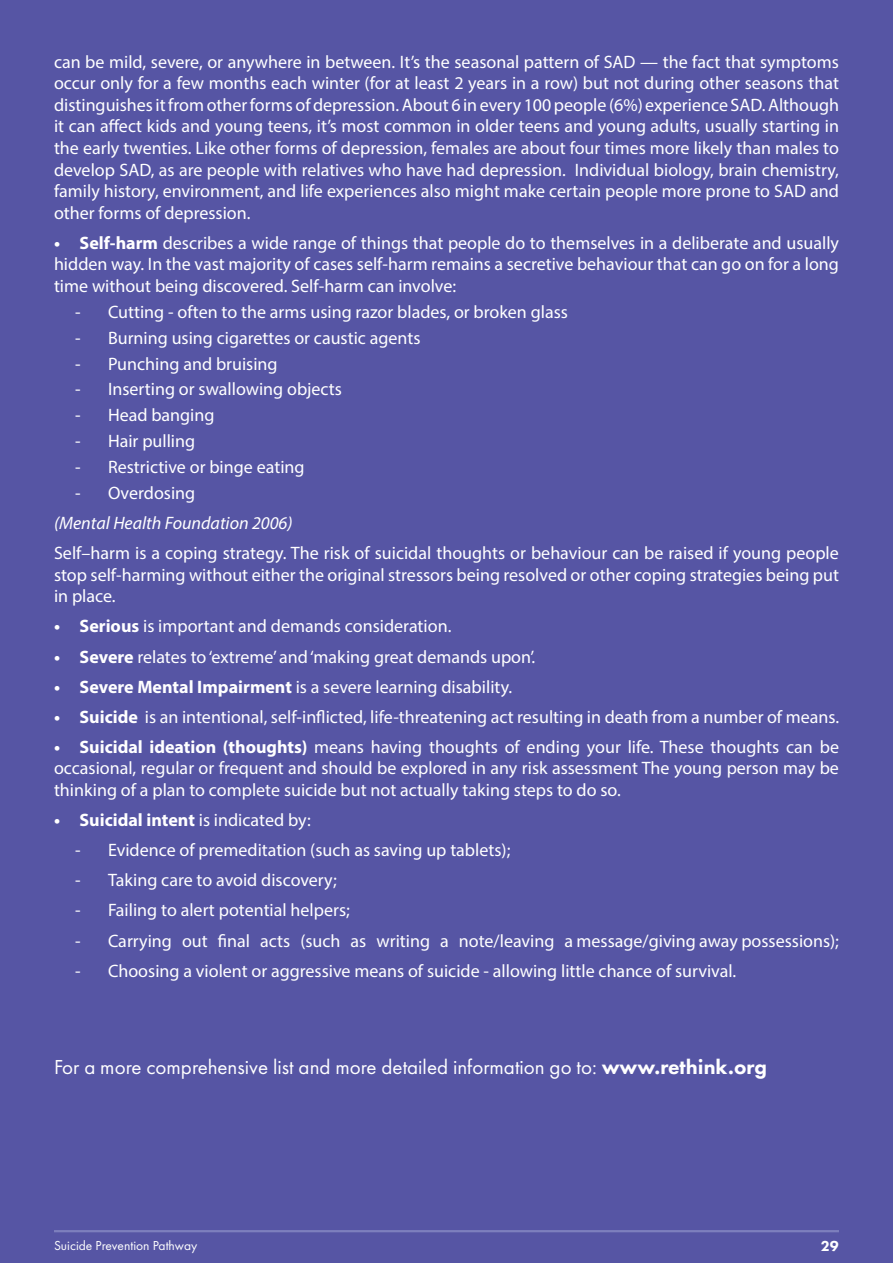
<style>
.page{position:relative;width:893px;height:1263px;background:#5655a4}
.page>*{position:absolute;margin:0;border:0;box-sizing:border-box;transform-origin:0 0}
.t1{font:21px "Futura PT";color:#fff}
.t2{font:18px/21.6px "Myriad Pro";color:#fff;text-align:justify}
.t3{font:700 18px "Myriad Pro";color:#fff}
.t4{font:italic 18px "Myriad Pro";color:#fff}
.t5{font:800 15px "Futura PT";color:#fff}
.t6{font:13.5px "Futura PT";color:#fff}
.s1{font-weight:700}
.s2{font-weight:400}
.s3{font-weight:800}
</style>
<div class="page">
<hr style="left:54px;top:1230px;width:785px;height:2px;background:#7d7fbd">
<p class="t2" style="left:54px;top:50px;width:787px">can be mild, severe, or anywhere in between. It’s the seasonal pattern of SAD — the fact that symptoms occur only for a few months each winter (for at least 2 years in a row) but not during other seasons that distinguishes it from other forms of depression. About 6 in every 100 people (6%) experience SAD. Although it can affect kids and young teens, it’s most common in older teens and young adults, usually starting in the early twenties. Like other forms of depression, females are about four times more likely than males to develop SAD, as are people with relatives who have had depression. Individual biology, brain chemistry, family history, environment, and life experiences also might make certain people more prone to SAD and other forms of depression.</p>
<p class="t2" style="left:54px;top:232px;width:787px"><span class="s1">• Self-harm</span> describes a wide range of things that people do to themselves in a deliberate and usually hidden way. In the vast majority of cases self-harm remains a secretive behaviour that can go on for a long time without being discovered. Self-harm can involve:</p>
<p class="t2" style="left:75px;top:301px;width:494px">- Cutting - often to the arms using razor blades, or broken glass</p>
<p class="t2" style="left:75px;top:327px;width:347px">- Burning using cigarettes or caustic agents</p>
<p class="t2" style="left:75px;top:352px;width:204px">- Punching and bruising</p>
<p class="t2" style="left:75px;top:378px;width:268px">- Inserting or swallowing objects</p>
<p class="t2" style="left:75px;top:404px;width:141px">- Head banging</p>
<p class="t2" style="left:75px;top:430px;width:121px">- Hair pulling</p>
<p class="t2" style="left:75px;top:456px;width:231px">- Restrictive or binge eating</p>
<p class="t2" style="left:75px;top:482px;width:122px">- Overdosing</p>
<p class="t4" style="left:54px;top:512px;width:240px">(Mental Health Foundation 2006)</p>
<p class="t2" style="left:54px;top:542px;width:786px">Self–harm is a coping strategy. The risk of suicidal thoughts or behaviour can be raised if young people stop self-harming without either the original stressors being resolved or other coping strategies being put in place.</p>
<p class="t2" style="left:54px;top:615px;width:399px"><span class="s1">• Serious</span> is important and demands consideration.</p>
<p class="t2" style="left:54px;top:645px;width:483px"><span class="s1">• Severe</span> relates to ‘extreme’ and ‘making great demands upon’.</p>
<p class="t2" style="left:54px;top:675px;width:460px"><span class="s1">• Severe Mental Impairment</span> is a severe learning disability.</p>
<p class="t2" style="left:54px;top:706px;width:786px"><span class="s1">• Suicide</span> is an intentional, self-inflicted, life-threatening act resulting in death from a number of means.</p>
<p class="t2" style="left:54px;top:736px;width:786px"><span class="s1">• Suicidal ideation (thoughts)</span> means having thoughts of ending your life. These thoughts can be occasional, regular or frequent and should be explored in any risk assessment The young person may be thinking of a plan to complete suicide but not actually taking steps to do so.</p>
<p class="t3" style="left:54px;top:808px;width:258px">• Suicidal intent <span class="s2">is indicated by:</span></p>
<p class="t2" style="left:75px;top:839px;width:437px">- Evidence of premeditation (such as saving up tablets);</p>
<p class="t2" style="left:75px;top:869px;width:263px">- Taking care to avoid discovery;</p>
<p class="t2" style="left:75px;top:899px;width:276px">- Failing to alert potential helpers;</p>
<p class="t2" style="left:75px;top:929px;width:765px">- Carrying out final acts (such as writing a note/leaving a message/giving away possessions);</p>
<p class="t2" style="left:75px;top:959px;width:663px">- Choosing a violent or aggressive means of suicide - allowing little chance of survival.</p>
<p class="t1" style="left:54px;top:1055px;width:714px">For a more comprehensive list and more detailed information go to: <span class="s3">www.rethink.org</span></p>
<p class="t6" style="left:54px;top:1237px;width:145px">Suicide Prevention Pathway</p>
<p class="t5" style="left:821px;top:1236px;width:19px">29</p>
</div>
